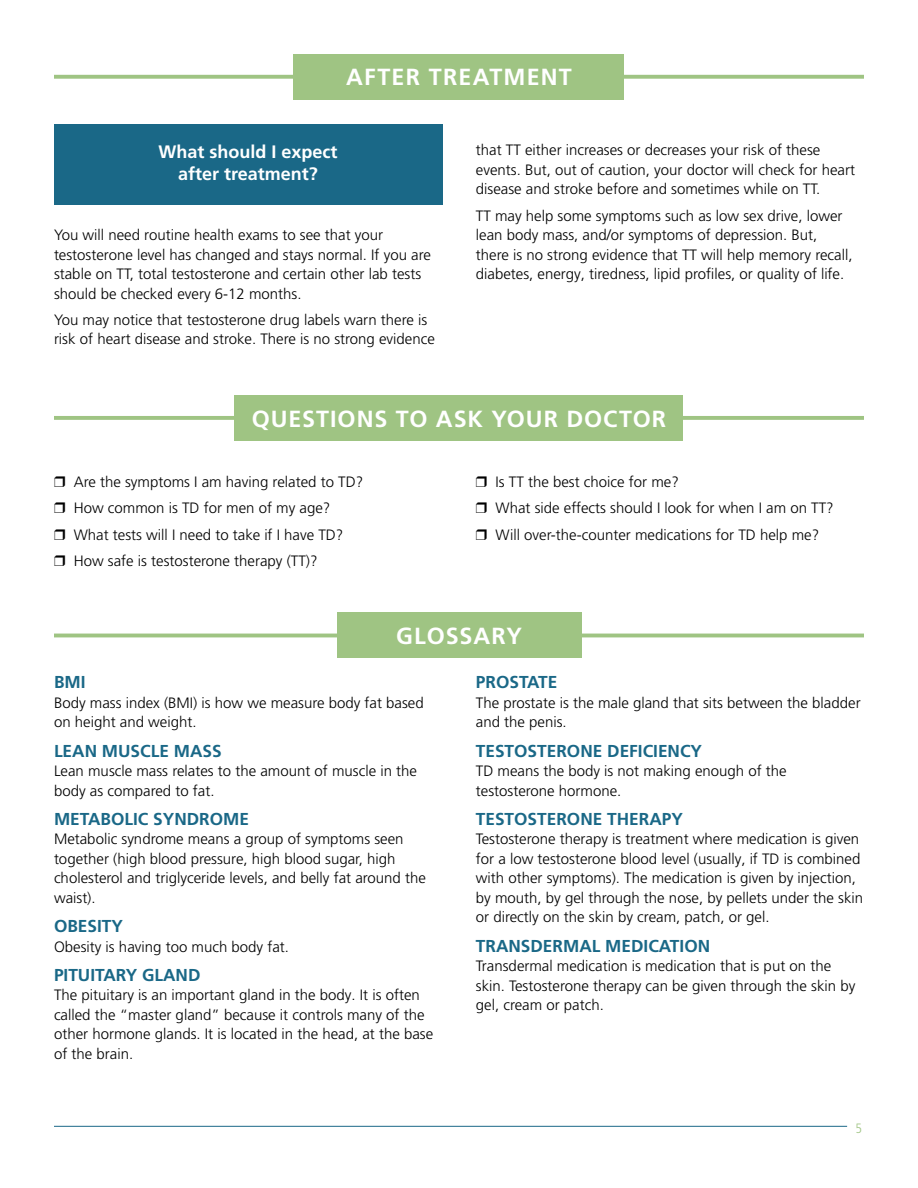
<style>
.page{position:relative;width:918px;height:1188px;background:#fff}
.page>*{position:absolute;margin:0;border:0;box-sizing:border-box;transform-origin:0 0}
.t1{font:700 23.4px "Frutiger LT Pro";letter-spacing:.04em;color:#fff}
.t2{font:700 18px/22.5px "Frutiger LT Pro";color:#fff;text-align:center}
.t3{font:700 17.25px "Frutiger LT Pro";color:#1a6887}
.t4{font:300 15px/19.5px "Frutiger LT Pro";color:#000}
.t5{font:300 condensed 13.5px "Frutiger LT Pro";color:#9fc483}
</style>
<div class="page">
<hr style="left:54px;top:1126px;width:793px;height:1px;background:#1a6887">
<div style="left:54px;top:124px;width:388px;height:81px;background:#1a6887"></div>
<svg style="left:54px;top:75px;width:810px;height:4px;background:#a6c88c"></svg>
<div style="left:294px;top:54px;width:330px;height:45px;background:#9fc483"></div>
<svg style="left:54px;top:416px;width:810px;height:4px"></svg>
<div style="left:235px;top:395px;width:448px;height:46px;background:#9fc483"></div>
<hr style="left:54px;top:634px;width:810px;height:3px;background:#9fc483">
<div style="left:337px;top:613px;width:244px;height:45px;background:#9fc483"></div>
<h1 class="t1" style="left:346px;top:64px;width:227px">AFTER TREATMENT</h1>
<p class="t2" style="left:159px;top:140px;width:181px">What should I expect after treatment?</p>
<p class="t4" style="left:54px;top:225px;width:379px">You will need routine health exams to see that your testosterone level has changed and stays normal. If you are stable on TT, total testosterone and certain other lab tests should be checked every 6-12 months.</p>
<p class="t4" style="left:54px;top:310px;width:382px">You may notice that testosterone drug labels warn there is risk of heart disease and stroke. There is no strong evidence</p>
<p class="t4" style="left:476px;top:140px;width:381px">that TT either increases or decreases your risk of these events. But, out of caution, your doctor will check for heart disease and stroke before and sometimes while on TT.</p>
<p class="t4" style="left:476px;top:206px;width:378px">TT may help some symptoms such as low sex drive, lower lean body mass, and/or symptoms of depression. But, there is no strong evidence that TT will help memory recall, diabetes, energy, tiredness, lipid profiles, or quality of life.</p>
<h1 class="t1" style="left:252px;top:405px;width:416px">QUESTIONS TO ASK YOUR DOCTOR</h1>
<p class="t4" style="left:54px;top:469px;width:311px;line-height:26.2px">❒ Are the symptoms I am having related to TD? ❒ How common is TD for men of my age?<br>❒ What tests will I need to take if I have TD?<br>❒ How safe is testosterone therapy (TT)?</p>
<p class="t4" style="left:476px;top:469px;width:359px;line-height:26.2px">❒ Is TT the best choice for me?<br>❒ What side effects should I look for when I am on TT? ❒ Will over-the-counter medications for TD help me?</p>
<h1 class="t1" style="left:396px;top:622px;width:127px">GLOSSARY</h1>
<p class="t3" style="left:54px;top:672px;width:33px">BMI</p>
<p class="t4" style="left:54px;top:693px;width:371px">Body mass index (BMI) is how we measure body fat based on height and weight.</p>
<p class="t3" style="left:54px;top:740px;width:169px">LEAN MUSCLE MASS</p>
<p class="t4" style="left:54px;top:761px;width:365px">Lean muscle mass relates to the amount of muscle in the body as compared to fat.</p>
<p class="t3" style="left:54px;top:809px;width:197px">METABOLIC SYNDROME</p>
<p class="t4" style="left:54px;top:829px;width:373px">Metabolic syndrome means a group of symptoms seen together (high blood pressure, high blood sugar, high cholesterol and triglyceride levels, and belly fat around the waist).</p>
<p class="t3" style="left:54px;top:916px;width:71px">OBESITY</p>
<p class="t4" style="left:54px;top:937px;width:234px">Obesity is having too much body fat.</p>
<p class="t3" style="left:54px;top:965px;width:148px">PITUITARY GLAND</p>
<p class="t4" style="left:54px;top:985px;width:381px">The pituitary is an important gland in the body. It is often called the “master gland” because it controls many of the other hormone glands. It is located in the head, at the base of the brain.</p>
<p class="t3" style="left:476px;top:672px;width:83px">PROSTATE</p>
<p class="t4" style="left:476px;top:693px;width:386px">The prostate is the male gland that sits between the bladder and the penis.</p>
<p class="t3" style="left:476px;top:740px;width:228px">TESTOSTERONE DEFICIENCY</p>
<p class="t4" style="left:476px;top:761px;width:312px">TD means the body is not making enough of the testosterone hormone.</p>
<p class="t3" style="left:476px;top:809px;width:209px">TESTOSTERONE THERAPY</p>
<p class="t4" style="left:476px;top:829px;width:389px">Testosterone therapy is treatment where medication is given for a low testosterone blood level (usually, if TD is combined with other symptoms). The medication is given by injection, by mouth, by gel through the nose, by pellets under the skin or directly on the skin by cream, patch, or gel.</p>
<p class="t3" style="left:476px;top:935px;width:236px">TRANSDERMAL MEDICATION</p>
<p class="t4" style="left:476px;top:956px;width:381px">Transdermal medication is medication that is put on the skin. Testosterone therapy can be given through the skin by gel, cream or patch.</p>
<p class="t5" style="left:856px;top:1120px;width:8px">5</p>
</div>
